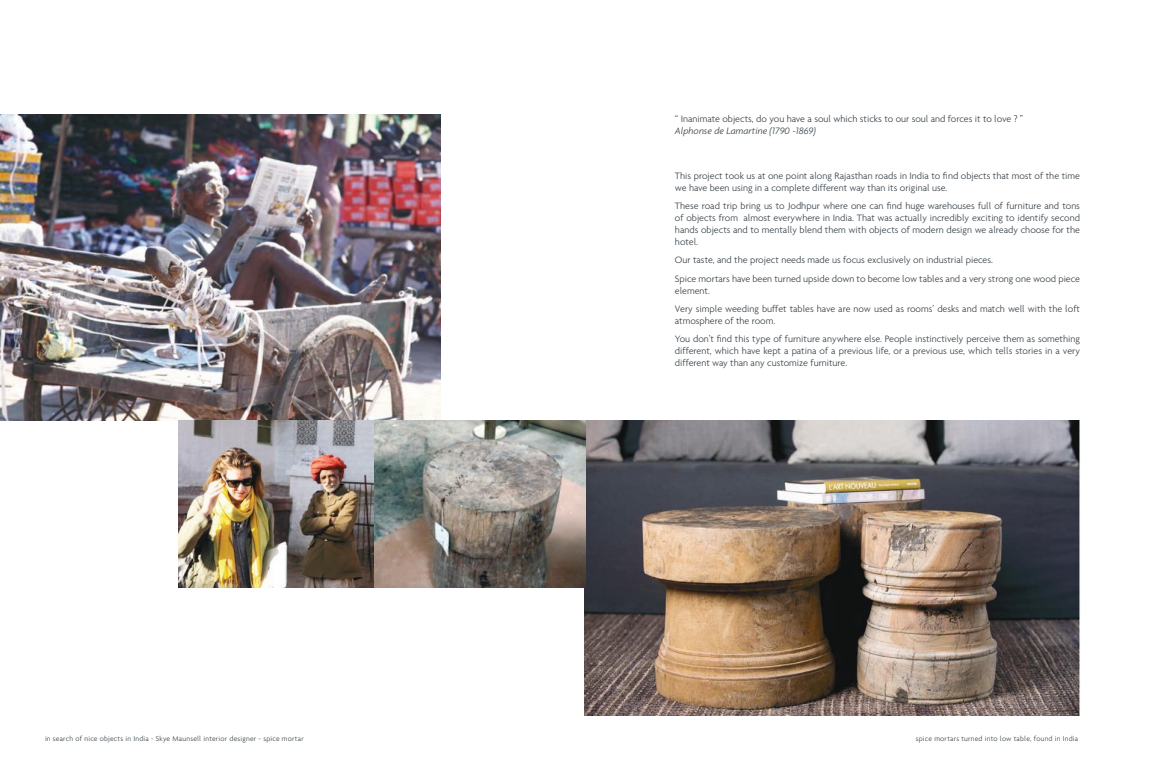
<style>
.page{position:relative;width:1170px;height:780px;background:#fff}
.page>*{position:absolute;margin:0;border:0;box-sizing:border-box;transform-origin:0 0}
.t1{font:300 10px/12px "Agenda";color:#39434a}
.t2{font:italic 300 10px "Agenda";color:#39434a}
.t3{font:300 7.5px "Agenda";letter-spacing:.03em;color:#39434a}
</style>
<div class="page">
<img style="left:585px;top:420px;width:494px;height:295px">
<img style="left:0;top:115px;width:440px;height:305px">
<img style="left:178px;top:420px;width:407px;height:167px">
<p class="t1" style="left:675px;top:113px;width:350px">“ Inanimate objects, do you have a soul which sticks to our soul and forces it to love ? ”</p>
<p class="t2" style="left:675px;top:125px;width:142px">Alphonse de Lamartine (1790 -1869)</p>
<p class="t1" style="left:675px;top:169px;width:406px">This project took us at one point along Rajasthan roads in India to find objects that most of the time we have been using in a complete different way than its original use.</p>
<p class="t1" style="left:675px;top:200px;width:406px;text-align:justify">These road trip bring us to Jodhpur where one can find huge warehouses full of furniture and tons of objects from almost everywhere in India. That was actually incredibly exciting to identify second hands objects and to mentally blend them with objects of modern design we already choose for the hotel.</p>
<p class="t1" style="left:675px;top:251px;width:406px;line-height:18.2px">Our taste, and the project needs made us focus exclusively on industrial pieces.<br>Spice mortars have been turned upside down to become low tables and a very strong one wood piece</p>
<p class="t1" style="left:675px;top:281px;width:406px;line-height:18.2px">element.<br>Very simple weeding buffet tables have are now used as rooms’ desks and match well with the loft</p>
<p class="t1" style="left:675px;top:311px;width:406px;line-height:18.2px">atmosphere of the room.<br>You don’t find this type of furniture anywhere else. People instinctively perceive them as something</p>
<p class="t1" style="left:675px;top:345px;width:406px">different, which have kept a patina of a previous life, or a previous use, which tells stories in a very different way than any customize furniture.</p>
<p class="t3" style="left:45px;top:733px;width:260px">in search of nice objects in India - Skye Maunsell interior designer - spice mortar</p>
<p class="t3" style="left:915px;top:733px;width:164px">spice mortars turned into low table, found in India</p>
</div>
